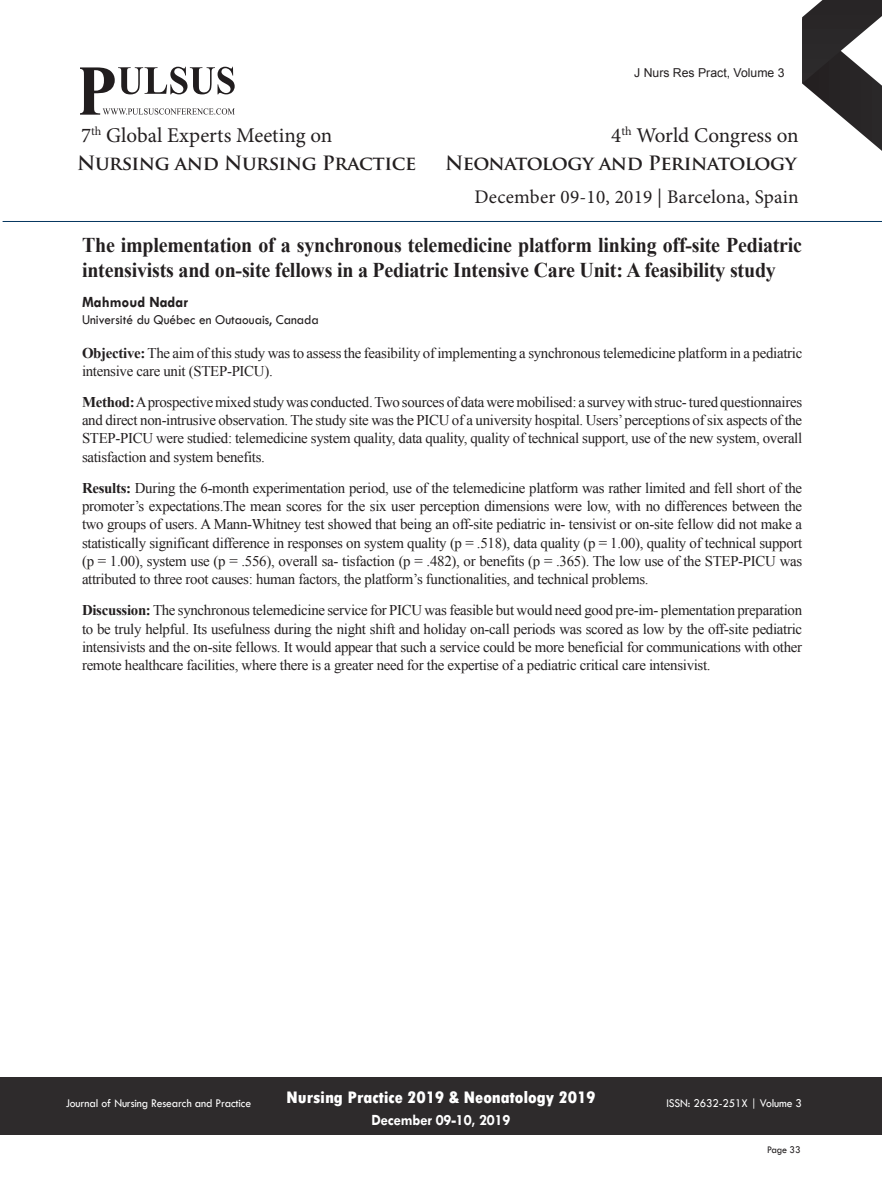
<style>
.page{position:relative;width:882px;height:1197px;background:#fff}
.page>*{position:absolute;margin:0;border:0;box-sizing:border-box;transform-origin:0 0}
.t1{font:700 21px/24.5px "Times New Roman";letter-spacing:-.01em;color:#231f20;scale:.95 1}
.t2{font:21px "Minion Pro";color:#231f20}
.t3{font:700 19.25px "Trajan Pro";letter-spacing:-.02em;color:#231f20}
.t4{font:19.25px "Minion Pro";letter-spacing:.01em;color:#231f20}
.t5{font:800 condensed 17.5px "Tw Cen";letter-spacing:-.01em;color:#fff;scale:1.1 1}
.t6{font:700 15.75px "Tw Cen";letter-spacing:-.01em;color:#fff;scale:.95 1}
.Name{font:700 15.75px "Tw Cen";color:#231f20;scale:.95 1}
.Abstract{font:14.88px/18.4px "Times New Roman";letter-spacing:-.02em;color:#231f20;text-align:justify}
.Affiliation{font:14px "Tw Cen";color:#231f20;scale:.95 1}
.t7{font:12.25px "Tw Cen";letter-spacing:-.01em;color:#fff;scale:.95 1}
.t8{font:12.25px "Arial";color:#231f20}
.t9{font:10.5px "Tw Cen";letter-spacing:-.02em;color:#231f20;scale:.95 1}
.s1{font-weight:700}
</style>
<div class="page">
<svg style="left:802px;top:0;width:80px;height:151px"></svg>
<div style="left:0;top:1077px;width:882px;height:58px;background:#2e2b2c"></div>
<svg style="left:80px;top:67px;width:155px;height:48px"></svg>
<hr style="left:3px;top:221px;width:879px;height:1px;background:#05365f">
<p class="t8" style="left:634px;top:65px;width:152px">J Nurs Res Pract, Volume 3</p>
<h1 class="t2" style="left:81px;top:121px;width:253px">7<sup>th</sup> Global Experts Meeting on</h1>
<h1 class="t2" style="left:611px;top:121px;width:189px">4<sup>th</sup> World Congress on</h1>
<p class="t3" style="left:77px;top:151px;width:341px">Nursing and Nursing Practice</p>
<p class="t3" style="left:445px;top:151px;width:353px">Neonatology and Perinatology</p>
<p class="t4" style="left:474px;top:184px;width:326px">December 09-10, 2019 | Barcelona, Spain</p>
<p class="t1" style="left:82px;top:233px;width:759px">The implementation of a synchronous telemedicine platform linking off-site Pediatric intensivists and on-site fellows in a Pediatric Intensive Care Unit: A feasibility study</p>
<p class="Name" style="left:82px;top:292px;width:113px">Mahmoud Nadar</p>
<p class="Affiliation" style="left:82px;top:311px;width:251px">Université du Québec en Outaouais, Canada</p>
<p class="Abstract" style="left:82px;top:343px;width:722px"><span class="s1">Objective:</span> The aim of this study was to assess the feasibility of implementing a synchronous telemedicine platform in a pediatric intensive care unit (STEP-PICU).</p>
<p class="Abstract" style="left:82px;top:392px;width:722px"><span class="s1">Method:</span> A prospective mixed study was conducted. Two sources of data were mobilised: a survey with struc- tured questionnaires and direct non-intrusive observation. The study site was the PICU of a university hospital. Users’ perceptions of six aspects of the STEP-PICU were studied: telemedicine system quality, data quality, quality of technical support, use of the new system, overall satisfaction and system benefits.</p>
<p class="Abstract" style="left:82px;top:478px;width:722px"><span class="s1">Results:</span> During the 6-month experimentation period, use of the telemedicine platform was rather limited and fell short of the promoter’s expectations.The mean scores for the six user perception dimensions were low, with no differences between the two groups of users. A Mann-Whitney test showed that being an off-site pediatric in- tensivist or on-site fellow did not make a statistically significant difference in responses on system quality (p = .518), data quality (p = 1.00), quality of technical support (p = 1.00), system use (p = .556), overall sa- tisfaction (p = .482), or benefits (p = .365). The low use of the STEP-PICU was attributed to three root causes: human factors, the platform’s functionalities, and technical problems.</p>
<p class="Abstract" style="left:82px;top:601px;width:722px"><span class="s1">Discussion:</span> The synchronous telemedicine service for PICU was feasible but would need good pre-im- plementation preparation to be truly helpful. Its usefulness during the night shift and holiday on-call periods was scored as low by the off-site pediatric intensivists and the on-site fellows. It would appear that such a service could be more beneficial for communications with other remote healthcare facilities, where there is a greater need for the expertise of a pediatric critical care intensivist.</p>
<p class="t5" style="left:286px;top:1087px;width:283px">Nursing Practice 2019 &amp; Neonatology 2019</p>
<p class="t6" style="left:372px;top:1111px;width:148px">December 09-10, 2019</p>
<p class="t7" style="left:66px;top:1096px;width:197px">Journal of Nursing Research and Practice</p>
<p class="t7" style="left:666px;top:1095px;width:144px">ISSN: 2632-251X | Volume 3</p>
<p class="t9" style="left:767px;top:1143px;width:37px">Page 33</p>
</div>
